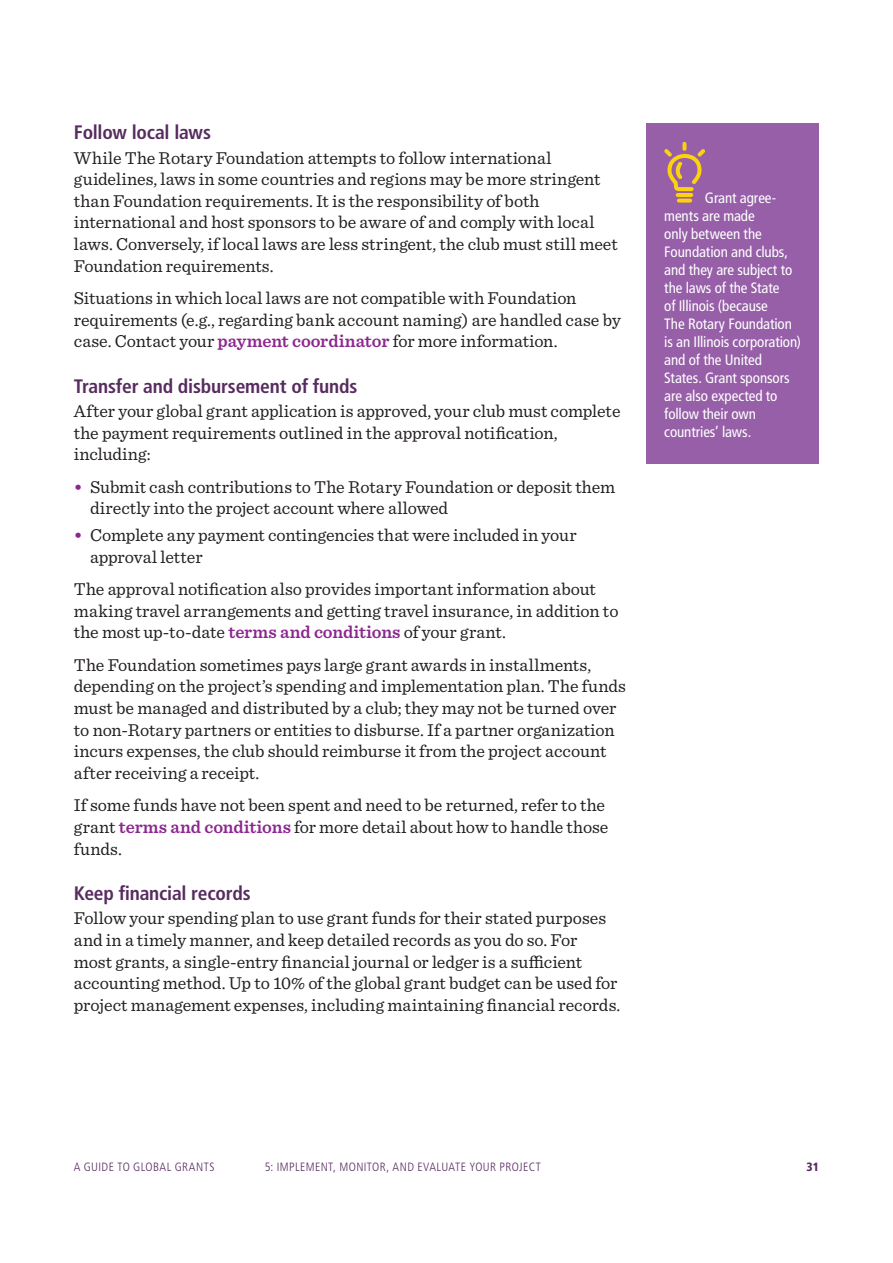
<style>
.page{position:relative;width:893px;height:1263px;background:#fff}
.page>*{position:absolute;margin:0;border:0;box-sizing:border-box;transform-origin:0 0}
.t1{font:700 condensed 19.5px "Frutiger LT Std";letter-spacing:-.01em;color:#572c5f}
.Body{font:18px/21.6px "Sentinel";color:#231f20}
.Sidebar_body{font:condensed 15px/18px "Frutiger LT Std";letter-spacing:-.005em;color:#fff}
.t2{font:300 condensed 12px "Frutiger LT Std";letter-spacing:.035em;color:#572c5f}
.t3{font:900 condensed 12px "Frutiger LT Std";color:#572c5f}
.s1{font-weight:600;color:#8c278f}
</style>
<div class="page">
<div style="left:646px;top:124px;width:173px;height:340px;background:#965fa8"></div>
<svg style="left:664px;top:142px;width:41px;height:61px"></svg>
<h3 class="t1" style="left:74px;top:121px;width:139px">Follow local laws</h3>
<p class="Body" style="left:74px;top:146px;width:545px">While The Rotary Foundation attempts to follow international guidelines, laws in some countries and regions may be more stringent than Foundation requirements. It is the responsibility of both international and host sponsors to be aware of and comply with local laws. Conversely, if local laws are less stringent, the club must still meet Foundation requirements.</p>
<p class="Body" style="left:74px;top:286px;width:549px">Situations in which local laws are not compatible with Foundation requirements (e.g., regarding bank account naming) are handled case by case. Contact your <span class="s1">payment coordinator</span> for more information.</p>
<h3 class="t1" style="left:74px;top:374px;width:285px">Transfer and disbursement of funds</h3>
<p class="Body" style="left:74px;top:399px;width:548px">After your global grant application is approved, your club must complete the payment requirements outlined in the approval notification, including:</p>
<p class="Body" style="left:90px;top:475px;width:527px;text-indent:-16px"><span class="s1">•</span> Submit cash contributions to The Rotary Foundation or deposit them directly into the project account where allowed</p>
<p class="Body" style="left:90px;top:523px;width:488px;text-indent:-16px"><span class="s1">•</span> Complete any payment contingencies that were included in your approval letter</p>
<p class="Body" style="left:74px;top:577px;width:546px">The approval notification also provides important information about making travel arrangements and getting travel insurance, in addition to the most up-to-date <span class="s1">terms and conditions</span> of your grant.</p>
<p class="Body" style="left:74px;top:653px;width:554px">The Foundation sometimes pays large grant awards in installments, depending on the project’s spending and implementation plan. The funds must be managed and distributed by a club; they may not be turned over to non-Rotary partners or entities to disburse. If a partner organization incurs expenses, the club should reimburse it from the project account after receiving a receipt.</p>
<p class="Body" style="left:74px;top:793px;width:536px">If some funds have not been spent and need to be returned, refer to the grant <span class="s1">terms and conditions</span> for more detail about how to handle those funds.</p>
<h3 class="t1" style="left:74px;top:882px;width:178px">Keep financial records</h3>
<p class="Body" style="left:74px;top:906px;width:548px">Follow your spending plan to use grant funds for their stated purposes and in a timely manner, and keep detailed records as you do so. For<br>most grants, a single-entry financial journal or ledger is a sufficient accounting method. Up to 10% of the global grant budget can be used for project management expenses, including maintaining financial records.</p>
<p class="Sidebar_body" style="left:664px;top:188px;width:138px;text-indent:41px">Grant agree&shy;ments are made<br>only between the<br>Foundation and clubs, and they are subject to the laws of the State<br>of Illinois (because<br>The Rotary Foundation is an Illinois corporation) and of the United<br>States. Grant sponsors are also expected to follow their own countries’ laws.</p>
<p class="t2" style="left:74px;top:1160px;width:142px">A GUIDE TO GLOBAL GRANTS</p>
<p class="t2" style="left:265px;top:1160px;width:278px">5: IMPLEMENT, MONITOR, AND EVALUATE YOUR PROJECT</p>
<p class="t3" style="left:806px;top:1159px;width:14px">31</p>
</div>
